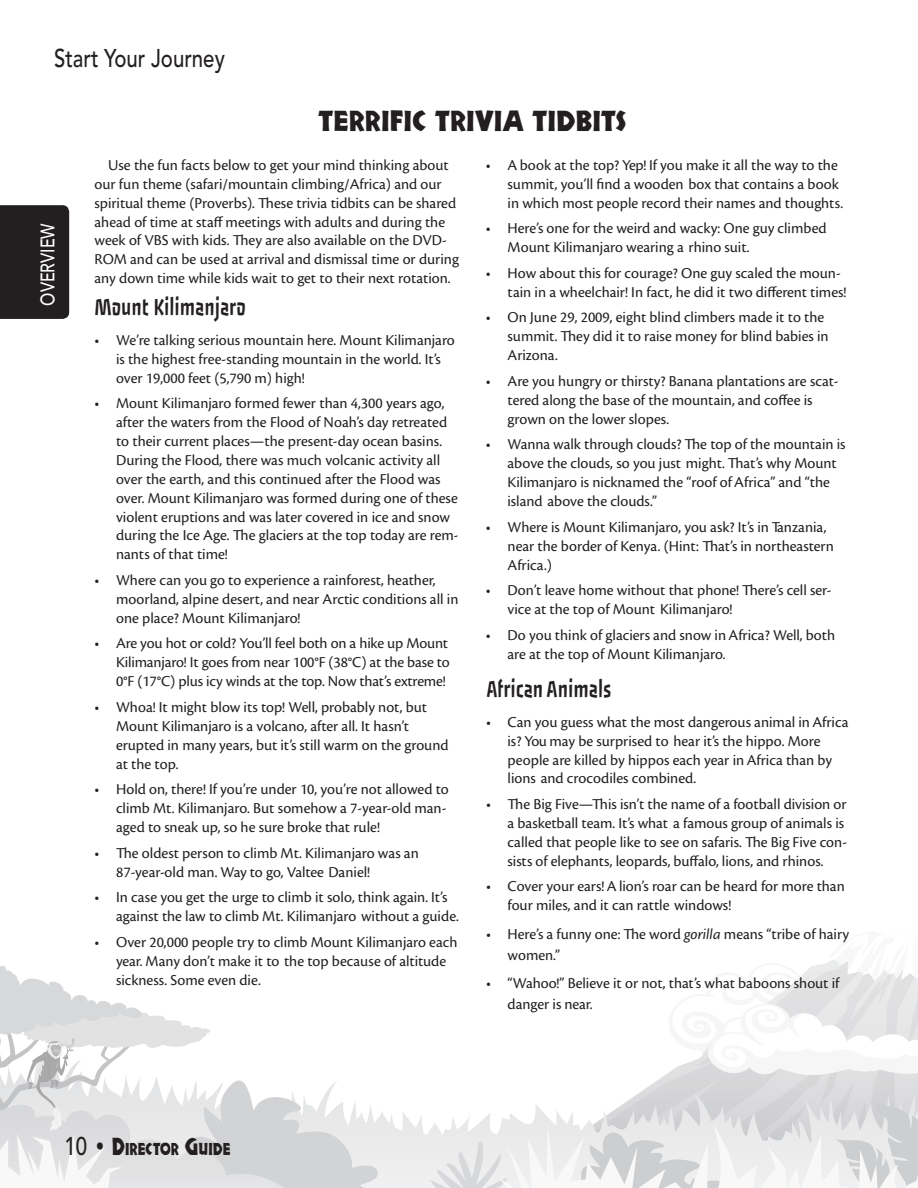
<style>
.page{position:relative;width:918px;height:1188px;background:#fff}
.page>*{position:absolute;margin:0;border:0;box-sizing:border-box;transform-origin:0 0}
.t1{font:30px "Nueland URWD";letter-spacing:-.005em;color:#231f20}
.t2{font:25.5px "Passero One";color:#231f20;scale:.8 1}
.t3{font:500 25.5px "Avenir LT Std";color:#231f20;scale:.8 1}
.t4{font:25.5px "Nueland URWD";color:#231f20;scale:.8 1}
.t5{font:500 19.5px "Avenir LT Std";color:#fff;scale:.82 1}
.t6{font:15.75px/18.9px "Cronos Pro";color:#231f20}
.s1{font-style:italic}
.s2{font-family:"Avenir LT Std";font-weight:500}
.s3{font-size:28.5px}
</style>
<div class="page">
<div style="left:0;top:205px;width:69px;height:114px;background:#231f20"></div>
<svg style="left:430px;top:932px;width:488px;height:256px"></svg>
<svg style="left:0;top:966px;width:379px;height:222px"></svg>
<h2 class="t3" style="left:54px;top:43px;width:215px">Start Your Journey</h2>
<p class="t5" style="left:37px;top:306px;width:102px;rotate:-90deg">OVERVIEW</p>
<h1 class="t1" style="left:318px;top:100px;width:310px">TERRIFIC TRIVIA TIDBITS</h1>
<p class="t6" style="left:95px;top:156px;width:366px;text-indent:13px">Use the fun facts below to get your mind thinking about our fun theme (safari/mountain climbing/Africa) and our spiritual theme (Proverbs). These trivia tidbits can be shared ahead of time at staff meetings with adults and during the week of VBS with kids. They are also available on the DVD-ROM and can be used at arrival and dismissal time or during any down time while kids wait to get to their next rotation.</p>
<h2 class="t2" style="left:94px;top:292px;width:191px">Mount Kilimanjaro</h2>
<p class="t6" style="left:116px;top:330px;width:340px;text-indent:-22px">• We’re talking serious mountain here. Mount Kilimanjaro is the highest free-standing mountain in the world. It’s over 19,000 feet (5,790 m) high!</p>
<p class="t6" style="left:116px;top:394px;width:344px;text-indent:-22px">• Mount Kilimanjaro formed fewer than 4,300 years ago, after the waters from the Flood of Noah’s day retreated to their current places—the present-day ocean basins.<br>During the Flood, there was much volcanic activity all over the earth, and this continued after the Flood was over. Mount Kilimanjaro was formed during one of these violent eruptions and was later covered in ice and snow during the Ice Age. The glaciers at the top today are rem&shy;nants of that time!</p>
<p class="t6" style="left:116px;top:571px;width:344px;text-indent:-22px">• Where can you go to experience a rainforest, heather, moorland, alpine desert, and near Arctic conditions all in one place? Mount Kilimanjaro!</p>
<p class="t6" style="left:116px;top:634px;width:335px;text-align:justify;text-indent:-22px">• Are you hot or cold? You’ll feel both on a hike up Mount Kilimanjaro! It goes from near 100°F (38°C) at the base to 0°F (17°C) plus icy winds at the top. Now that’s extreme!</p>
<p class="t6" style="left:116px;top:698px;width:334px;text-indent:-22px">• Whoa! It might blow its top! Well, probably not, but Mount Kilimanjaro is a volcano, after all. It hasn’t erupted in many years, but it’s still warm on the ground at the top.</p>
<p class="t6" style="left:116px;top:780px;width:334px;text-indent:-22px">• Hold on, there! If you’re under 10, you’re not allowed to climb Mt. Kilimanjaro. But somehow a 7-year-old man&shy;aged to sneak up, so he sure broke that rule!</p>
<p class="t6" style="left:116px;top:843px;width:304px;text-indent:-22px">• The oldest person to climb Mt. Kilimanjaro was an<br>87-year-old man. Way to go, Valtee Daniel!</p>
<p class="t6" style="left:116px;top:888px;width:344px;text-indent:-22px">• In case you get the urge to climb it solo, think again. It’s against the law to climb Mt. Kilimanjaro without a guide.</p>
<p class="t6" style="left:116px;top:933px;width:343px;text-indent:-22px">• Over 20,000 people try to climb Mount Kilimanjaro each year. Many don’t make it to the top because of altitude sickness. Some even die.</p>
<p class="t6" style="left:508px;top:156px;width:337px;text-indent:-22px">• A book at the top? Yep! If you make it all the way to the summit, you’ll find a wooden box that contains a book in which most people record their names and thoughts.</p>
<p class="t6" style="left:508px;top:219px;width:321px;text-indent:-22px">• Here’s one for the weird and wacky: One guy climbed<br>Mount Kilimanjaro wearing a rhino suit.</p>
<p class="t6" style="left:508px;top:264px;width:340px;text-indent:-22px">• How about this for courage? One guy scaled the moun&shy;tain in a wheelchair! In fact, he did it two different times!</p>
<p class="t6" style="left:508px;top:308px;width:323px;text-indent:-22px">• On June 29, 2009, eight blind climbers made it to the summit. They did it to raise money for blind babies in<br>Arizona.</p>
<p class="t6" style="left:508px;top:372px;width:332px;text-indent:-22px">• Are you hungry or thirsty? Banana plantations are scat&shy;tered along the base of the mountain, and coffee is grown on the lower slopes.</p>
<p class="t6" style="left:508px;top:435px;width:340px;text-indent:-22px">• Wanna walk through clouds? The top of the mountain is above the clouds, so you just might. That’s why Mount Kilimanjaro is nicknamed the “roof of Africa” and “the island above the clouds.”</p>
<p class="t6" style="left:508px;top:517px;width:328px;text-indent:-22px">• Where is Mount Kilimanjaro, you ask? It’s in Tanzania, near the border of Kenya. (Hint: That’s in northeastern<br>Africa.)</p>
<p class="t6" style="left:508px;top:581px;width:326px;text-indent:-22px">• Don’t leave home without that phone! There’s cell ser&shy;vice at the top of Mount Kilimanjaro!</p>
<p class="t6" style="left:508px;top:625px;width:329px;text-indent:-22px">• Do you think of glaciers and snow in Africa? Well, both are at the top of Mount Kilimanjaro.</p>
<h2 class="t2" style="left:486px;top:674px;width:158px">African Animals</h2>
<p class="t6" style="left:508px;top:712px;width:343px;text-indent:-22px">• Can you guess what the most dangerous animal in Africa is? You may be surprised to hear it’s the hippo. More people are killed by hippos each year in Africa than by lions and crocodiles combined.</p>
<p class="t6" style="left:508px;top:795px;width:341px;text-indent:-22px">• The Big Five—This isn’t the name of a football division or a basketball team. It’s what a famous group of animals is called that people like to see on safaris. The Big Five con&shy;sists of elephants, leopards, buffalo, lions, and rhinos.</p>
<p class="t6" style="left:508px;top:877px;width:339px;text-indent:-22px">• Cover your ears! A lion’s roar can be heard for more than four miles, and it can rattle windows!</p>
<p class="t6" style="left:508px;top:923px;width:343px;line-height:21.6px;text-indent:-22px">• Here’s a funny one: The word <span class="s1">gorilla</span> means “tribe of hairy women.”</p>
<p class="t6" style="left:508px;top:973px;width:333px;line-height:21px;text-indent:-22px">• “Wahoo!” Believe it or not, that’s what baboons shout if danger is near.</p>
<h2 class="t4" style="left:65px;top:1129px;width:209px"><span class="s2">10</span> <span class="s3">•</span> Director Guide</h2>
</div>
